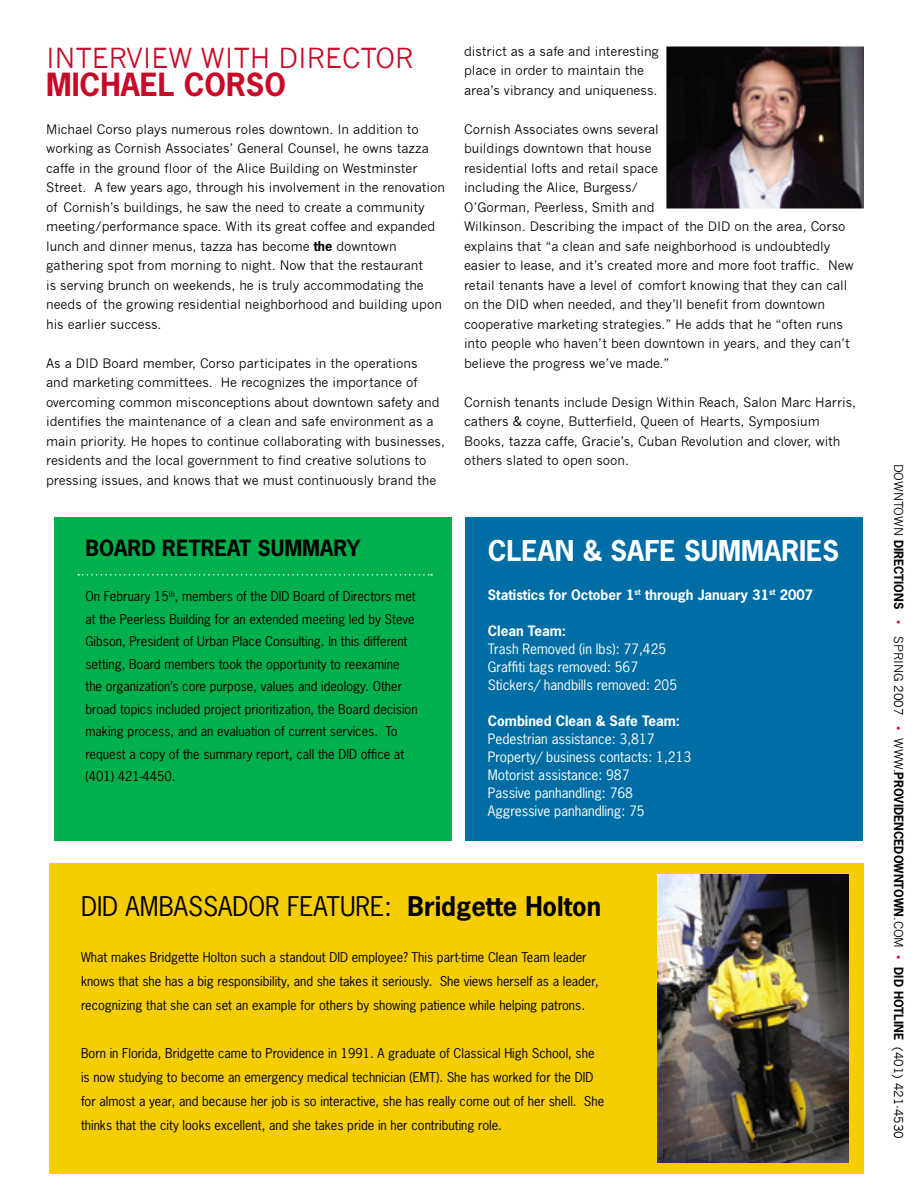
<style>
.page{position:relative;width:918px;height:1188px;background:#fff}
.page>*{position:absolute;margin:0;border:0;box-sizing:border-box;transform-origin:0 0}
.t1{font:700 30px "News Gothic Std";color:#c60a27}
.t2{font:27px "News Gothic";color:#c60a27}
.t3{font:700 27px "News Gothic Std";color:#fff}
.t4{font:25.5px "News Gothic Std";color:#000}
.t5{font:700 21px "News Gothic Std";color:#000}
.t6{font:13.5px/18px "News Gothic Std";color:#fff}
.t7{font:700 13.5px "News Gothic Std";color:#fff}
.t8{font:12.75px/19.5px "News Gothic";color:#000}
.t9{font:12.75px/22.5px "News Gothic Std";color:#000}
.t10{font:12px "News Gothic";color:#000}
.s1{font-family:"News Gothic Std";font-weight:700}
.s2{font-weight:700}
.s3{color:#df0031}
</style>
<div class="page">
<div style="left:465px;top:517px;width:398px;height:324px;background:#006ea4"></div>
<img style="left:666px;top:46px;width:198px;height:162px">
<div style="left:54px;top:517px;width:398px;height:324px;background:#00b04c"></div>
<div style="left:50px;top:863px;width:814px;height:310px;background:#f5cd00"></div>
<img style="left:657px;top:874px;width:192px;height:289px">
<svg style="left:78px;top:574px;width:354px;height:2px"></svg>
<h2 class="t2" style="left:46px;top:42px;width:369px">INTERVIEW WITH DIRECTOR</h2>
<h1 class="t1" style="left:46px;top:65px;width:241px">MICHAEL CORSO</h1>
<p class="t8" style="left:46px;top:119px;width:400px">Michael Corso plays numerous roles downtown. In addition to working as Cornish Associates’ General Counsel, he owns tazza caffe in the ground floor of the Alice Building on Westminster Street. A few years ago, through his involvement in the renovation of Cornish’s buildings, he saw the need to create a community meeting/performance space. With its great coffee and expanded lunch and dinner menus, tazza has become <span class="s1">the</span> downtown gathering spot from morning to night. Now that the restaurant<br>is serving brunch on weekends, he is truly accommodating the needs of the growing residential neighborhood and building upon his earlier success.</p>
<p class="t8" style="left:46px;top:353px;width:400px">As a DID Board member, Corso participates in the operations<br>and marketing committees. He recognizes the importance of overcoming common misconceptions about downtown safety and identifies the maintenance of a clean and safe environment as a main priority. He hopes to continue collaborating with businesses, residents and the local government to find creative solutions to pressing issues, and knows that we must continuously brand the</p>
<p class="t8" style="left:464px;top:42px;width:196px">district as a safe and interesting place in order to maintain the area’s vibrancy and uniqueness.</p>
<p class="t8" style="left:464px;top:120px;width:391px">Cornish Associates owns several<br>buildings downtown that house<br>residential lofts and retail space<br>including the Alice, Burgess/<br>O’Gorman, Peerless, Smith and<br>Wilkinson. Describing the impact of the DID on the area, Corso explains that “a clean and safe neighborhood is undoubtedly easier to lease, and it’s created more and more foot traffic. New retail tenants have a level of comfort knowing that they can call on the DID when needed, and they’ll benefit from downtown cooperative marketing strategies.” He adds that he “often runs into people who haven’t been downtown in years, and they can’t believe the progress we’ve made.”</p>
<p class="t8" style="left:464px;top:393px;width:394px">Cornish tenants include Design Within Reach, Salon Marc Harris, cathers &amp; coyne, Butterfield, Queen of Hearts, Symposium Books, tazza caffe, Gracie’s, Cuban Revolution and clover, with others slated to open soon.</p>
<h3 class="t5" style="left:86px;top:534px;width:276px">BOARD RETREAT SUMMARY</h3>
<p class="t9" style="left:86px;top:585px;width:334px">On February 15<sup>th</sup>, members of the DID Board of Directors met at the Peerless Building for an extended meeting led by Steve Gibson, President of Urban Place Consulting. In this different setting, Board members took the opportunity to reexamine the organization’s core purpose, values and ideology. Other broad topics included project prioritization, the Board decision making process, and an evaluation of current services. To request a copy of the summary report, call the DID office at (401) 421-4450.</p>
<h2 class="t3" style="left:488px;top:533px;width:353px">CLEAN &amp; SAFE SUMMARIES</h2>
<p class="t7" style="left:488px;top:586px;width:327px">Statistics for October 1<sup>st</sup> through January 31<sup>st</sup> 2007</p>
<p class="t7" style="left:488px;top:622px;width:80px">Clean Team:</p>
<p class="t6" style="left:488px;top:640px;width:191px">Trash Removed (in lbs): 77,425<br>Graffiti tags removed: 567<br>Stickers/ handbills removed: 205</p>
<p class="t7" style="left:488px;top:712px;width:194px">Combined Clean &amp; Safe Team:</p>
<p class="t6" style="left:488px;top:730px;width:205px">Pedestrian assistance: 3,817<br>Property/ business contacts: 1,213<br>Motorist assistance: 987<br>Passive panhandling: 768<br>Aggressive panhandling: 75</p>
<h3 class="t4" style="left:81px;top:890px;width:522px">DID AMBASSADOR FEATURE: <span class="s2">Bridgette Holton</span></h3>
<p class="t9" style="left:81px;top:945px;width:519px;line-height:24px">What makes Bridgette Holton such a standout DID employee? This part-time Clean Team leader knows that she has a big responsibility, and she takes it seriously. She views herself as a leader, recognizing that she can set an example for others by showing patience while helping patrons.</p>
<p class="t9" style="left:81px;top:1041px;width:525px;line-height:24px">Born in Florida, Bridgette came to Providence in 1991. A graduate of Classical High School, she is now studying to become an emergency medical technician (EMT). She has worked for the DID for almost a year, and because her job is so interactive, she has really come out of her shell. She thinks that the city looks excellent, and she takes pride in her contributing role.</p>
<p class="t10" style="left:906px;top:464px;width:677px;rotate:90deg">DOWNTOWN <span class="s1">DIRECTIONS</span> <span class="s3">•</span> SPRING 2007 <span class="s3">•</span> WWW.<span class="s1">PROVIDENCEDOWNTOWN</span>.COM <span class="s3">•</span> <span class="s1">DID HOTLINE</span> (401) 421-4530</p>
</div>
